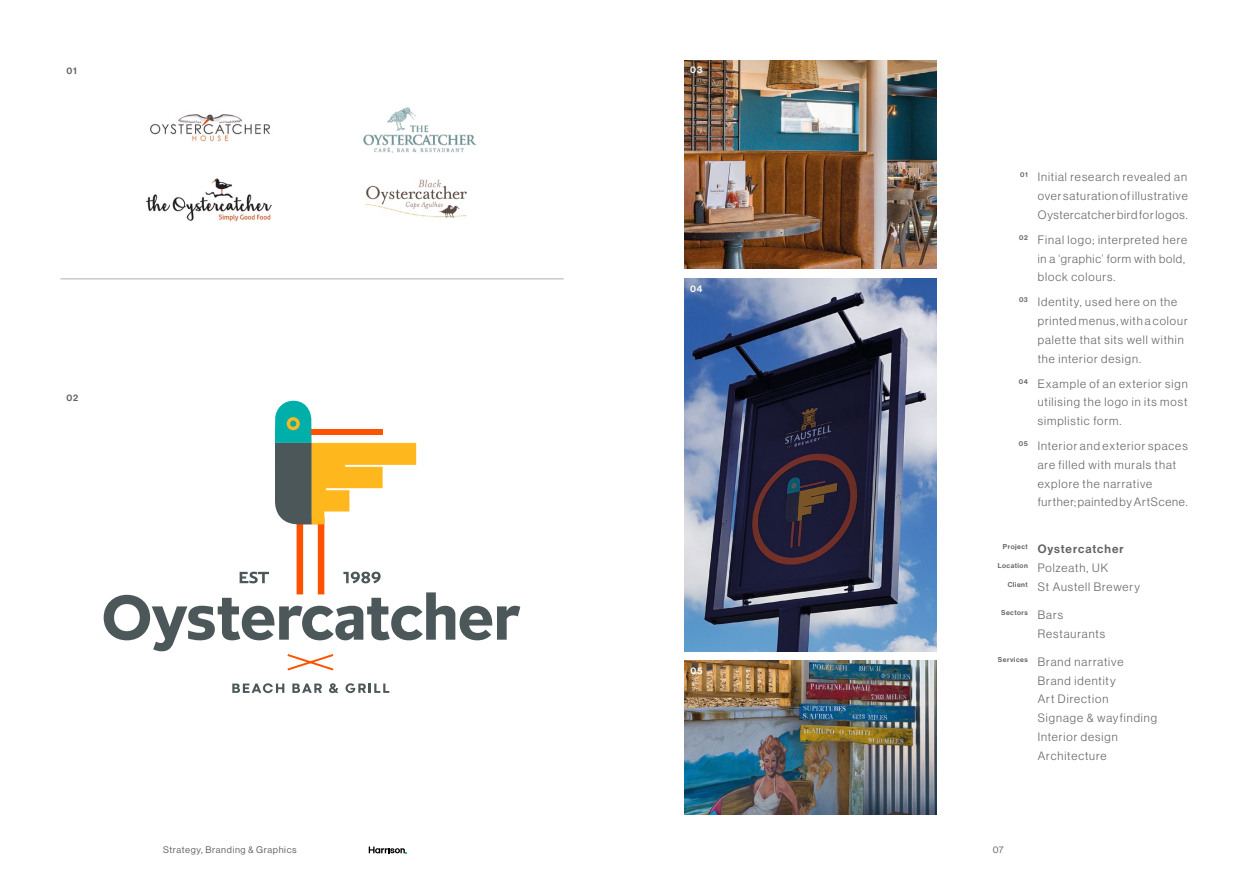
<style>
.page{position:relative;width:1248px;height:886px;background:#fff}
.page>*{position:absolute;margin:0;border:0;box-sizing:border-box;transform-origin:0 0}
.t1{font:11.88px/18.8px "N Haas Grotesk DS Std 45 Lt";letter-spacing:.075em;color:#646363}
.t2{font:11.88px "N Haas Grotesk DS Std 65 Md";letter-spacing:.08em;color:#646363}
.t3{font:9.38px "N Haas Grotesk DS Std 55 Rg";letter-spacing:.065em;color:#646363}
.t4{font:9.38px "N Haas Grotesk DS Std 65 Md";color:#fff}
.t5{font:9.38px "N Haas Grotesk DS Std 65 Md";color:#646363}
.t6{font:6.88px "N Haas Grotesk DS Std 65 Md";letter-spacing:.07em;color:#646363}
.s1{font-family:"N Haas Grotesk DS Std 45 Lt";font-size:11.88px}
</style>
<div class="page">
<svg style="left:369px;top:846px;width:38px;height:7px"></svg>
<img style="left:684px;top:661px;width:251px;height:153px">
<svg style="left:232px;top:683px;width:52px;height:10px"></svg>
<svg style="left:292px;top:683px;width:30px;height:10px"></svg>
<svg style="left:329px;top:683px;width:9px;height:10px"></svg>
<svg style="left:345px;top:683px;width:44px;height:10px"></svg>
<svg style="left:104px;top:401px;width:416px;height:270px"></svg>
<img style="left:146px;top:178px;width:125px;height:43px">
<img style="left:366px;top:179px;width:101px;height:39px">
<img style="left:150px;top:114px;width:120px;height:28px">
<img style="left:363px;top:107px;width:114px;height:46px">
<img style="left:684px;top:279px;width:251px;height:372px">
<img style="left:684px;top:60px;width:251px;height:209px">
<hr style="left:60px;top:279px;width:503px;height:1px;background:#b3b2b2">
<p class="t5" style="left:66px;top:65px;width:12px">01</p>
<p class="t5" style="left:66px;top:393px;width:13px">02</p>
<p class="t4" style="left:690px;top:65px;width:14px">03</p>
<p class="t4" style="left:690px;top:283px;width:14px">04</p>
<p class="t4" style="left:690px;top:666px;width:14px">05</p>
<p class="t1" style="left:1037px;top:168px;width:151px;text-align:justify;text-indent:-17px"><sup>01</sup> Initial research revealed an over saturation of illustrative Oystercatcher bird for logos.</p>
<p class="t1" style="left:1037px;top:230px;width:151px;text-indent:-19px"><sup>02</sup> Final logo; interpreted here in a ‘graphic’ form with bold, block colours.</p>
<p class="t1" style="left:1037px;top:293px;width:151px;text-indent:-19px"><sup>03</sup> Identity, used here on the printed menus, with a colour palette that sits well within the interior design.</p>
<p class="t1" style="left:1037px;top:374px;width:151px;text-align:justify;text-indent:-19px"><sup>04</sup> Example of an exterior sign utilising the logo in its most simplistic form.</p>
<p class="t1" style="left:1037px;top:436px;width:151px;text-indent:-19px"><sup>05</sup> Interior and exterior spaces are filled with murals that explore the narrative further; painted by ArtScene.</p>
<p class="t2" style="left:1002px;top:542px;width:122px"><sup>Project</sup> Oystercatcher</p>
<p class="t1" style="left:1007px;top:558px;width:134px;text-indent:-10px"><sup>Location</sup> Polzeath, UK<br><sup>Client</sup> St Austell Brewery</p>
<p class="t6" style="left:1000px;top:608px;width:63px">Sectors <span class="s1">Bars</span></p>
<p class="t1" style="left:1037px;top:624px;width:69px">Restaurants</p>
<p class="t1" style="left:1037px;top:652px;width:121px;text-indent:-40px"><sup>Services</sup> Brand narrative<br>Brand identity<br>Art Direction<br>Signage &amp; wayfinding<br>Interior design<br>Architecture</p>
<p class="t3" style="left:163px;top:845px;width:135px">Strategy, Branding &amp; Graphics</p>
<p class="t3" style="left:992px;top:845px;width:13px">07</p>
</div>
